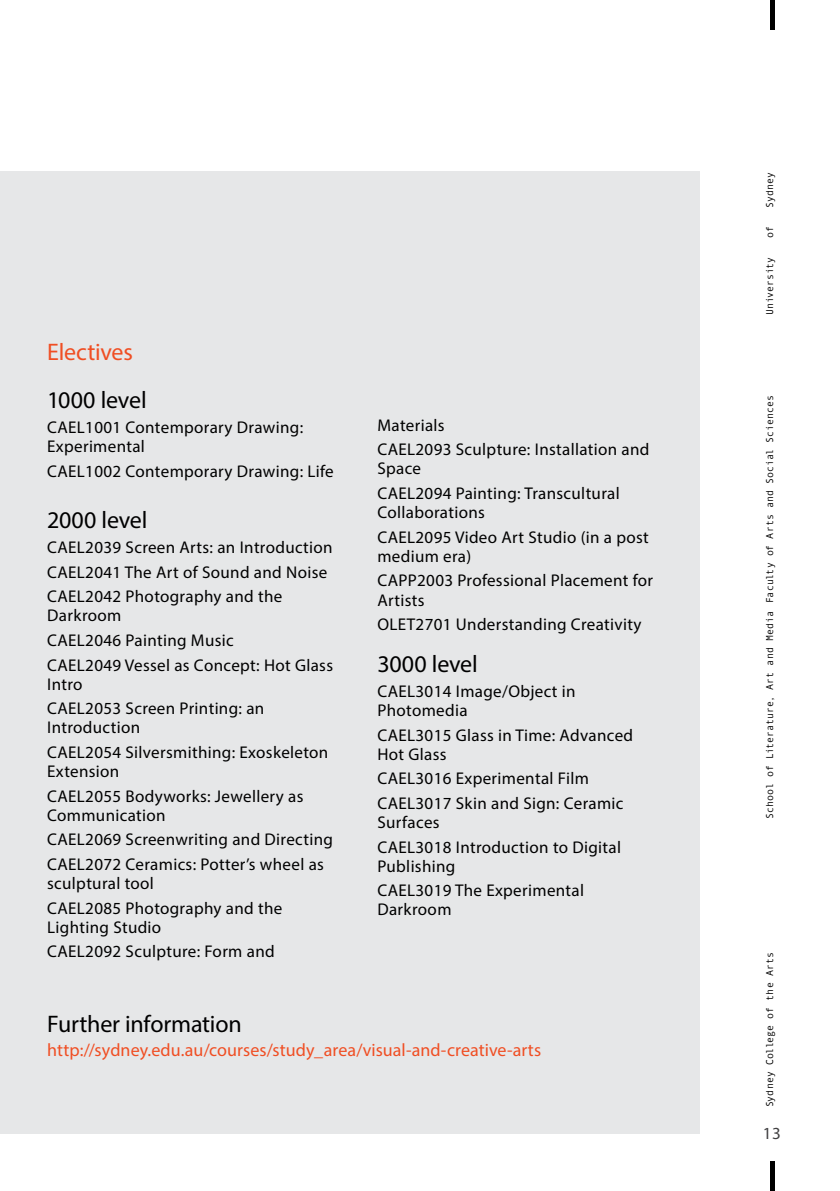
<style>
.page{position:relative;width:840px;height:1191px;background:#fff}
.page>*{position:absolute;margin:0;border:0;box-sizing:border-box;transform-origin:0 0}
.t1{font:24px "Myriad Pro";letter-spacing:-.005em;color:#000}
.t2{font:24px "Myriad Pro";letter-spacing:-.01em;color:#f04e23}
.t3{font:18px "Myriad Pro";color:#f04e23}
.t4{font:17px/24.6px "Myriad Pro";letter-spacing:.02em;color:#000}
.t5{font:17px "Myriad Pro";color:#414042}
.t6{font:10px "Andale Mono";color:#000}
</style>
<div class="page">
<svg style="left:770px;top:0;width:3px;height:30px"></svg>
<svg style="left:770px;top:1161px;width:3px;height:30px"></svg>
<div style="left:0;top:171px;width:699px;height:963px;background:#e6e7e8"></div>
<h1 class="t2" style="left:47px;top:337px;width:87px">Electives</h1>
<h1 class="t1" style="left:47px;top:385px;width:101px">1000 level</h1>
<p class="t4" style="left:47px;top:417px;width:257px;line-height:19px">CAEL1001 Contemporary Drawing:<br>Experimental</p>
<p class="t4" style="left:47px;top:458px;width:288px">CAEL1002 Contemporary Drawing: Life</p>
<h1 class="t1" style="left:47px;top:505px;width:102px">2000 level</h1>
<p class="t4" style="left:47px;top:534px;width:287px">CAEL2039 Screen Arts: an Introduction<br>CAEL2041 The Art of Sound and Noise<br>CAEL2042 Photography and the</p>
<p class="t4" style="left:47px;top:603px;width:287px">Darkroom<br>CAEL2046 Painting Music<br>CAEL2049 Vessel as Concept: Hot Glass</p>
<p class="t4" style="left:47px;top:671px;width:218px">Intro<br>CAEL2053 Screen Printing: an</p>
<p class="t4" style="left:47px;top:715px;width:282px">Introduction<br>CAEL2054 Silversmithing: Exoskeleton</p>
<p class="t4" style="left:47px;top:758px;width:258px">Extension<br>CAEL2055 Bodyworks: Jewellery as</p>
<p class="t4" style="left:47px;top:802px;width:287px">Communication<br>CAEL2069 Screenwriting and Directing<br>CAEL2072 Ceramics: Potter’s wheel as</p>
<p class="t4" style="left:47px;top:870px;width:236px">sculptural tool<br>CAEL2085 Photography and the</p>
<p class="t4" style="left:47px;top:914px;width:229px">Lighting Studio<br>CAEL2092 Sculpture: Form and</p>
<p class="t4" style="left:377px;top:412px;width:273px">Materials<br>CAEL2093 Sculpture: Installation and</p>
<p class="t4" style="left:377px;top:456px;width:244px">Space<br>CAEL2094 Painting: Transcultural</p>
<p class="t4" style="left:377px;top:500px;width:273px">Collaborations<br>CAEL2095 Video Art Studio (in a post</p>
<p class="t4" style="left:377px;top:543px;width:277px">medium era)<br>CAPP2003 Professional Placement for</p>
<p class="t4" style="left:377px;top:587px;width:265px">Artists<br>OLET2701 Understanding Creativity</p>
<h1 class="t1" style="left:377px;top:649px;width:102px">3000 level</h1>
<p class="t4" style="left:377px;top:681px;width:199px;line-height:19px">CAEL3014 Image/Object in<br>Photomedia</p>
<p class="t4" style="left:377px;top:725px;width:257px;line-height:19px">CAEL3015 Glass in Time: Advanced<br>Hot Glass</p>
<p class="t4" style="left:377px;top:766px;width:247px">CAEL3016 Experimental Film<br>CAEL3017 Skin and Sign: Ceramic</p>
<p class="t4" style="left:377px;top:809px;width:245px">Surfaces<br>CAEL3018 Introduction to Digital</p>
<p class="t4" style="left:377px;top:853px;width:208px">Publishing<br>CAEL3019 The Experimental</p>
<p class="t4" style="left:377px;top:897px;width:76px">Darkroom</p>
<h1 class="t1" style="left:47px;top:1009px;width:196px">Further information</h1>
<p class="t3" style="left:47px;top:1039px;width:495px">http://sydney.edu.au/courses/study_area/visual-and-creative-arts</p>
<p class="t6" style="left:762px;top:208px;width:38px;rotate:-90deg">Sydney</p>
<p class="t6" style="left:762px;top:238px;width:13px;rotate:-90deg">of</p>
<p class="t6" style="left:762px;top:315px;width:60px;rotate:-90deg">University</p>
<p class="t6" style="left:762px;top:819px;width:426px;rotate:-90deg">School of Literature, Art and Media Faculty of Arts and Social Sciences</p>
<p class="t6" style="left:762px;top:1107px;width:157px;rotate:-90deg">Sydney College of the Arts</p>
<p class="t5" style="left:762px;top:1122px;width:19px">13</p>
</div>
